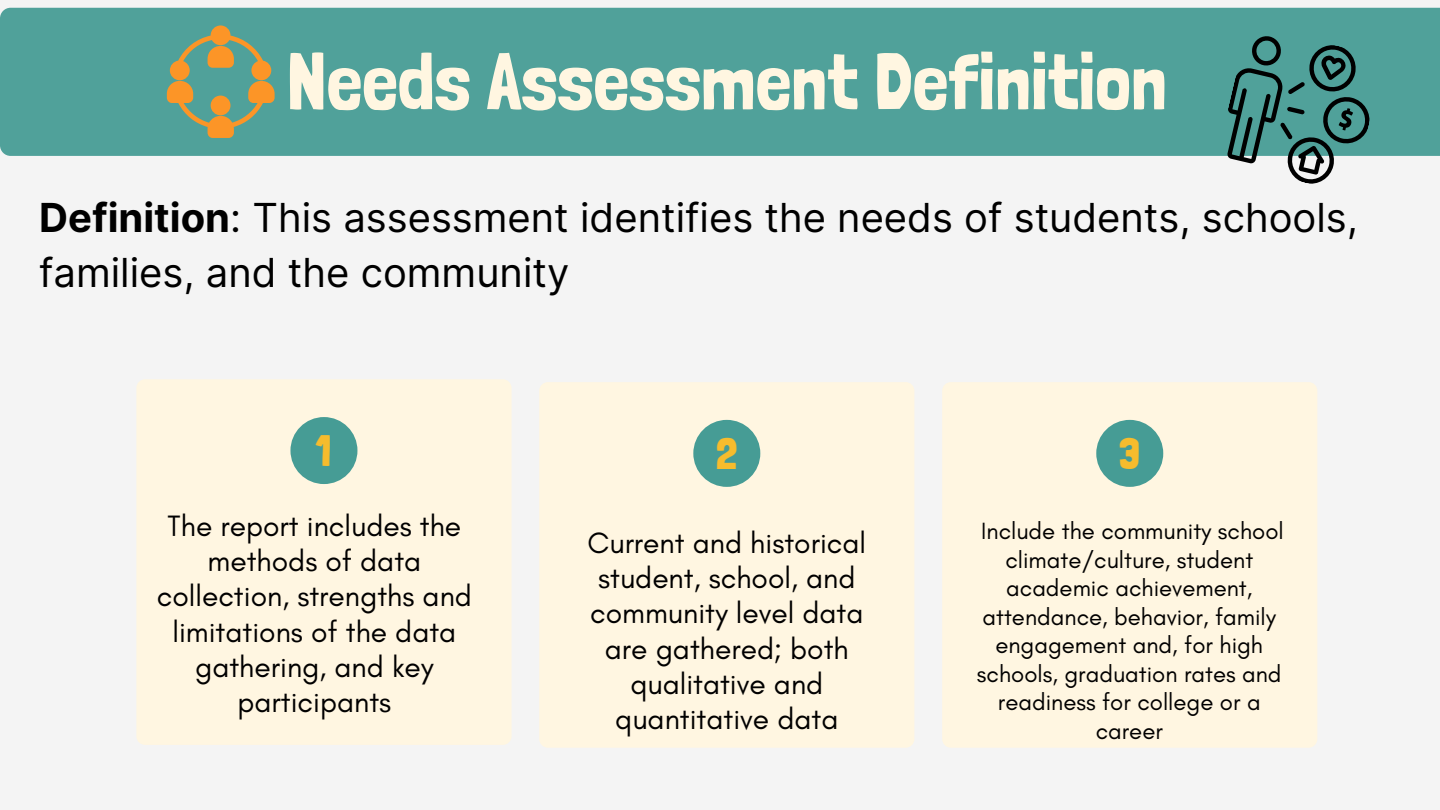
<style>
.page{position:relative;width:1440px;height:810px;background:#f4f4f4}
.page>*{position:absolute;margin:0;border:0;box-sizing:border-box;transform-origin:0 0}
.t1{font:80px "Londrina Solid";color:#fff6e1}
.t2{font:43.9px "Londrina Solid";color:#f6bc2d}
.t3{font:40px/55.5px "Inter";color:#000}
.t4{font:29.9px/35.2px "Glacial Indifference";color:#000;text-align:center}
.t5{font:23.9px/28.5px "Glacial Indifference";color:#000;text-align:center}
.s1{font-weight:700}
</style>
<div class="page">
<div style="left:0;top:8px;width:1440px;height:148px;background:#50a19a"></div>
<svg style="left:167px;top:25px;width:108px;height:113px;background:#879d75"></svg>
<div style="left:136px;top:379px;width:376px;height:366px;background:#fff6e1;border-radius:9px"></div>
<div style="left:290px;top:417px;width:67px;height:67px;background:#469c95;border-radius:50%"></div>
<div style="left:539px;top:382px;width:375px;height:366px;background:#fff6e1;border-radius:9px"></div>
<div style="left:693px;top:420px;width:67px;height:67px;background:#469c95;border-radius:50%"></div>
<div style="left:942px;top:382px;width:375px;height:366px;background:#fff6e1;border-radius:9px"></div>
<div style="left:1096px;top:420px;width:67px;height:67px;background:#469c95;border-radius:50%"></div>
<svg style="left:1217px;top:33px;width:157px;height:151px"></svg>
<p class="t1" style="left:287px;top:34px;width:882px">Needs Assessment Definition</p>
<p class="t3" style="left:39px;top:189px;width:1320px"><span class="s1">Definition</span>: This assessment identifies the needs of students, schools, families, and the community</p>
<p class="t2" style="left:316px;top:424px;width:18px">1</p>
<p class="t4" style="left:157px;top:508px;width:317px">The report includes the methods of data collection, strengths and limitations of the data gathering, and key participants</p>
<p class="t2" style="left:716px;top:427px;width:23px">2</p>
<p class="t4" style="left:588px;top:525px;width:280px">Current and historical student, school, and community level data are gathered; both qualitative and quantitative data</p>
<p class="t2" style="left:1119px;top:427px;width:23px">3</p>
<p class="t5" style="left:977px;top:517px;width:308px">Include the community school climate/culture, student academic achievement, attendance, behavior, family engagement and, for high schools, graduation rates and readiness for college or a career</p>
</div>
